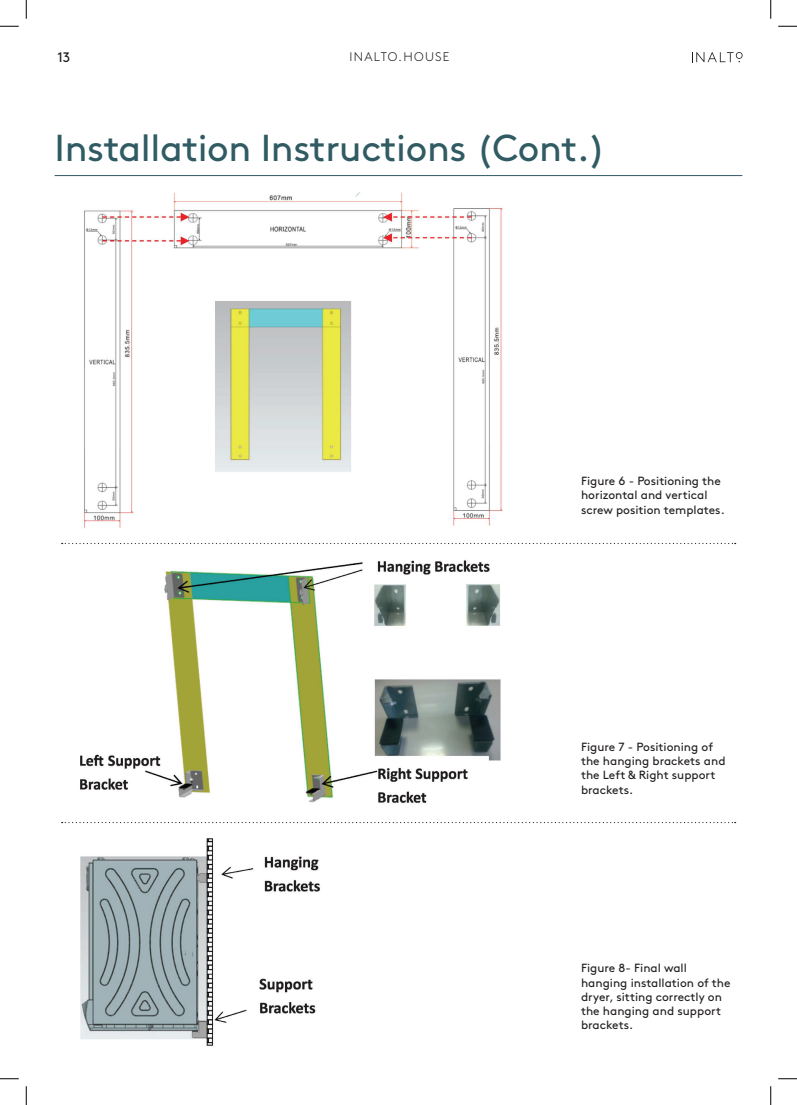
<style>
.page{position:relative;width:797px;height:1105px;background:#fff}
.page>*{position:absolute;margin:0;border:0;box-sizing:border-box;transform-origin:0 0}
.t1{font:37.5px "Brown";letter-spacing:-.01em;color:#305b63}
.t2{font:13.75px "Brown";color:#231f20}
.t3{font:300 12.5px "Brown";letter-spacing:.105em;color:#231f20}
.t4{font:11.88px/14.2px "Brown";color:#231f20}
</style>
<div class="page">
<svg style="left:692px;top:52px;width:50px;height:10px"></svg>
<hr style="left:55px;top:175px;width:687px;height:1px;background:#305b63">
<img style="left:84px;top:192px;width:419px;height:336px">
<img style="left:80px;top:560px;width:421px;height:243px">
<img style="left:80px;top:838px;width:240px;height:208px">
<svg style="left:62px;top:822px;width:673px;height:1px"></svg>
<svg style="left:62px;top:543px;width:673px;height:1px"></svg>
<svg style="left:0;top:25px;width:19px;height:2px"></svg>
<svg style="left:778px;top:25px;width:19px;height:2px"></svg>
<svg style="left:0;top:1078px;width:19px;height:1px"></svg>
<svg style="left:778px;top:1078px;width:19px;height:1px"></svg>
<svg style="left:25px;top:0;width:2px;height:19px"></svg>
<svg style="left:25px;top:1086px;width:2px;height:19px"></svg>
<svg style="left:770px;top:0;width:1px;height:19px"></svg>
<svg style="left:770px;top:1086px;width:1px;height:19px"></svg>
<p class="t2" style="left:57px;top:46px;width:14px">13</p>
<p class="t3" style="left:349px;top:47px;width:102px">INALTO.HOUSE</p>
<h1 class="t1" style="left:55px;top:119px;width:552px">Installation Instructions (Cont.)</h1>
<p class="t4" style="left:581px;top:473px;width:145px">Figure 6 - Positioning the horizontal and vertical screw position templates.</p>
<p class="t4" style="left:581px;top:739px;width:146px">Figure 7 - Positioning of the hanging brackets and the Left &amp; Right support brackets.</p>
<p class="t4" style="left:581px;top:960px;width:151px">Figure 8- Final wall hanging installation of the dryer, sitting correctly on the hanging and support brackets.</p>
</div>
